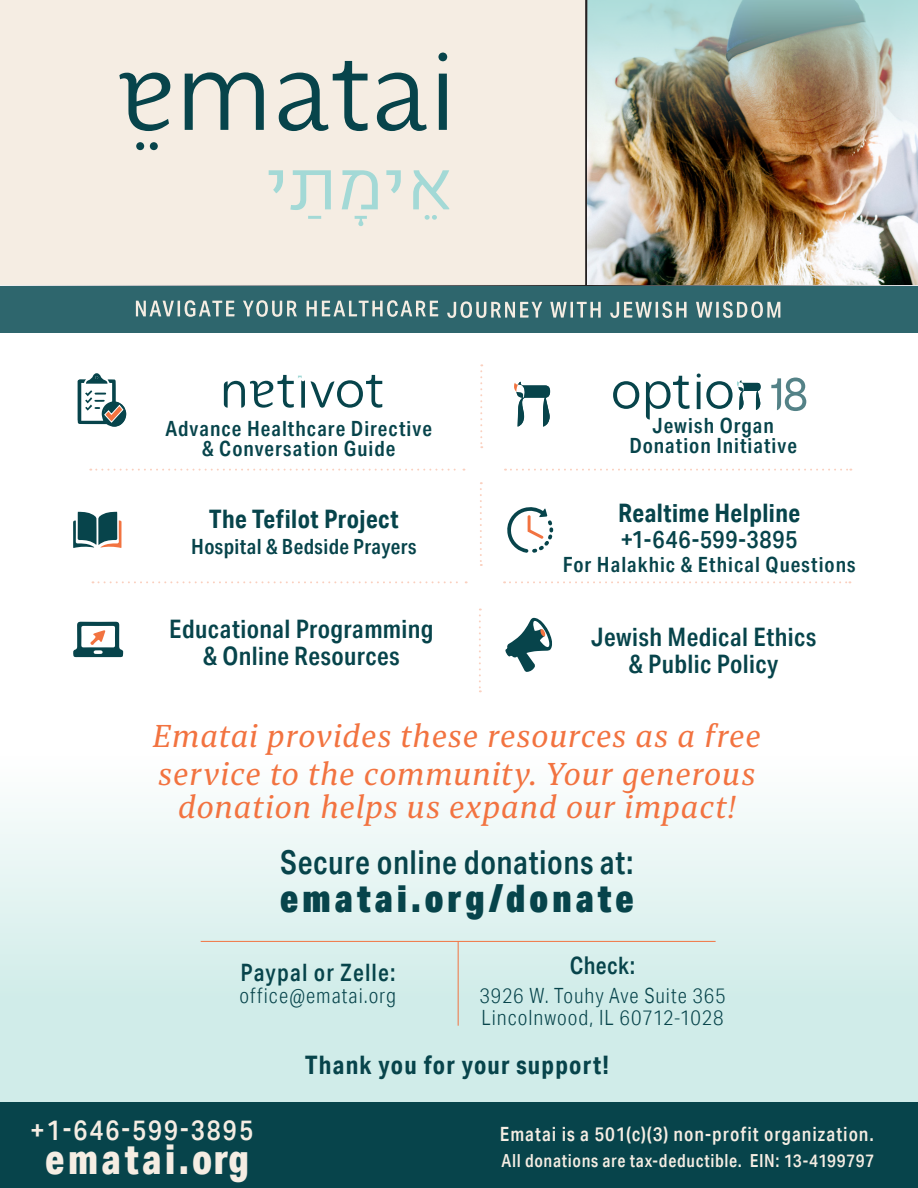
<style>
.page{position:relative;width:918px;height:1188px;background:#fff}
.page>*{position:absolute;margin:0;border:0;box-sizing:border-box;transform-origin:0 0}
.Body_Text{font:800 41.1px "Aktiv Grotesk Cd";color:#f5ede3}
.t1{font:900 37.95px "Aktiv Grotesk Cd";letter-spacing:.11em;color:#07444b}
.t2{font:500 33px "Aktiv Grotesk Cd";letter-spacing:.015em;color:#07444b}
.t3{font:italic 31.5px/37.8px "Bespoke Serif";letter-spacing:.005em;color:#f27340}
.Content_Not_form{font:500 28.2px "Aktiv Grotesk Cd";letter-spacing:.07em;color:#f5ede3}
.t4{font:600 25.5px/26.7px "Aktiv Grotesk Cd";letter-spacing:.02em;color:#07444b;text-align:center}
.t5{font:700 25.5px "Aktiv Grotesk Cd";letter-spacing:.02em;color:#07444b}
.t6{font:700 25.5px "Aktiv Grotesk Cd";letter-spacing:.045em;color:#07444b}
.t7{font:500 24.6px "Aktiv Grotesk Cd";letter-spacing:.025em;color:#07444b}
.t8{font:500 24px "Aktiv Grotesk Cd";letter-spacing:.045em;color:#07444b}
.t9{font:600 21px/19.6px "Aktiv Grotesk Cd";letter-spacing:.05em;color:#07444b;text-align:center}
.t10{font:300 21px/22.5px "Aktiv Grotesk Cd";letter-spacing:.045em;color:#07444b}
.t11{font:600 21px "Aktiv Grotesk Cd";letter-spacing:.02em;color:#07444b}
.t12{font:500 19.65px "Aktiv Grotesk Cd";letter-spacing:.05em;color:#f5ede3}
.t13{font:500 18px "Aktiv Grotesk Cd";letter-spacing:.03em;color:#f5ede3}
</style>
<div class="page">
<div style="left:0;top:711px;width:918px;height:398px;background:linear-gradient(to bottom,#fff,#c5e8e4)"></div>
<div style="left:0;top:1103px;width:918px;height:85px;background:#07444b"></div>
<div style="left:0;top:0;width:587px;height:286px;background:#f5ede3"></div>
<img style="left:588px;top:0;width:330px;height:284px">
<svg style="left:119px;top:53px;width:328px;height:97px;background:#c4cac3"></svg>
<svg style="left:269px;top:170px;width:180px;height:56px;background:#e2e8e0"></svg>
<svg style="left:613px;top:381px;width:26px;height:28px"></svg>
<svg style="left:646px;top:376px;width:43px;height:44px"></svg>
<svg style="left:697px;top:374px;width:64px;height:36px"></svg>
<svg style="left:771px;top:378px;width:35px;height:33px"></svg>
<svg style="left:514px;top:382px;width:36px;height:45px"></svg>
<svg style="left:224px;top:375px;width:158px;height:33px"></svg>
<svg style="left:507px;top:507px;width:46px;height:46px"></svg>
<svg style="left:73px;top:512px;width:49px;height:36px"></svg>
<svg style="left:73px;top:622px;width:51px;height:35px"></svg>
<svg style="left:480px;top:364px;width:2px;height:84px"></svg>
<svg style="left:480px;top:482px;width:2px;height:84px"></svg>
<svg style="left:479px;top:609px;width:2px;height:83px"></svg>
<svg style="left:90px;top:469px;width:374px;height:2px"></svg>
<svg style="left:93px;top:581px;width:374px;height:2px"></svg>
<svg style="left:505px;top:469px;width:346px;height:2px"></svg>
<svg style="left:504px;top:581px;width:346px;height:2px"></svg>
<svg style="left:78px;top:373px;width:48px;height:54px"></svg>
<svg style="left:505px;top:618px;width:47px;height:54px"></svg>
<hr style="left:458px;top:942px;width:1px;height:84px;background:#f27340">
<hr style="left:201px;top:941px;width:515px;height:1px;background:#f27340">
<div style="left:0;top:286px;width:918px;height:47px;background:#2e666d"></div>
<svg style="left:447px;top:301px;width:333px;height:17px"></svg>
<svg style="left:136px;top:300px;width:302px;height:17px"></svg>
<p class="t9" style="left:165px;top:419px;width:268px">Advance Healthcare Directive &amp; Conversation Guide</p>
<p class="t5" style="left:209px;top:503px;width:191px">The Tefilot Project</p>
<p class="t11" style="left:191px;top:535px;width:227px">Hospital &amp; Bedside Prayers</p>
<p class="t4" style="left:169px;top:616px;width:266px">Educational Programming &amp; Online Resources</p>
<p class="t9" style="left:629px;top:416px;width:169px">Jewish Organ<br>Donation Initiative</p>
<p class="t5" style="left:618px;top:497px;width:184px">Realtime Helpline</p>
<p class="t7" style="left:621px;top:525px;width:178px">+1-646-599-3895</p>
<p class="t9" style="left:563px;top:555px;width:294px">For Halakhic &amp; Ethical Questions</p>
<p class="t4" style="left:591px;top:624px;width:227px">Jewish Medical Ethics &amp; Public Policy</p>
<p class="t3" style="left:153px;top:716px;width:610px">Ematai provides these resources as a free service to the community. Your generous</p>
<p class="t3" style="left:178px;top:788px;width:560px">donation helps us expand our impact!</p>
<p class="t2" style="left:280px;top:842px;width:355px">Secure online donations at:</p>
<p class="t1" style="left:280px;top:874px;width:355px">ematai.org/donate</p>
<p class="t8" style="left:240px;top:958px;width:157px">Paypal or Zelle:</p>
<p class="t10" style="left:240px;top:985px;width:158px">office@ematai.org</p>
<p class="t8" style="left:570px;top:951px;width:67px">Check:</p>
<p class="t10" style="left:479px;top:984px;width:248px">3926 W. Touhy Ave Suite 365<br>Lincolnwood IL, 60712-1028</p>
<p class="Content_Not_form" style="left:31px;top:1113px;width:224px">+1-646-599-3895</p>
<p class="Body_Text" style="left:45px;top:1134px;width:205px">me . iata o r g</p>
<p class="t6" style="left:305px;top:1049px;width:305px">Thank you for your support!</p>
<p class="t12" style="left:500px;top:1122px;width:376px">Ematai is a 501 c( 3) ( ) non-profit organization.</p>
<p class="t13" style="left:502px;top:1149px;width:374px">All donations are tax-deductible. EIN: 13-4199797</p>
</div>
